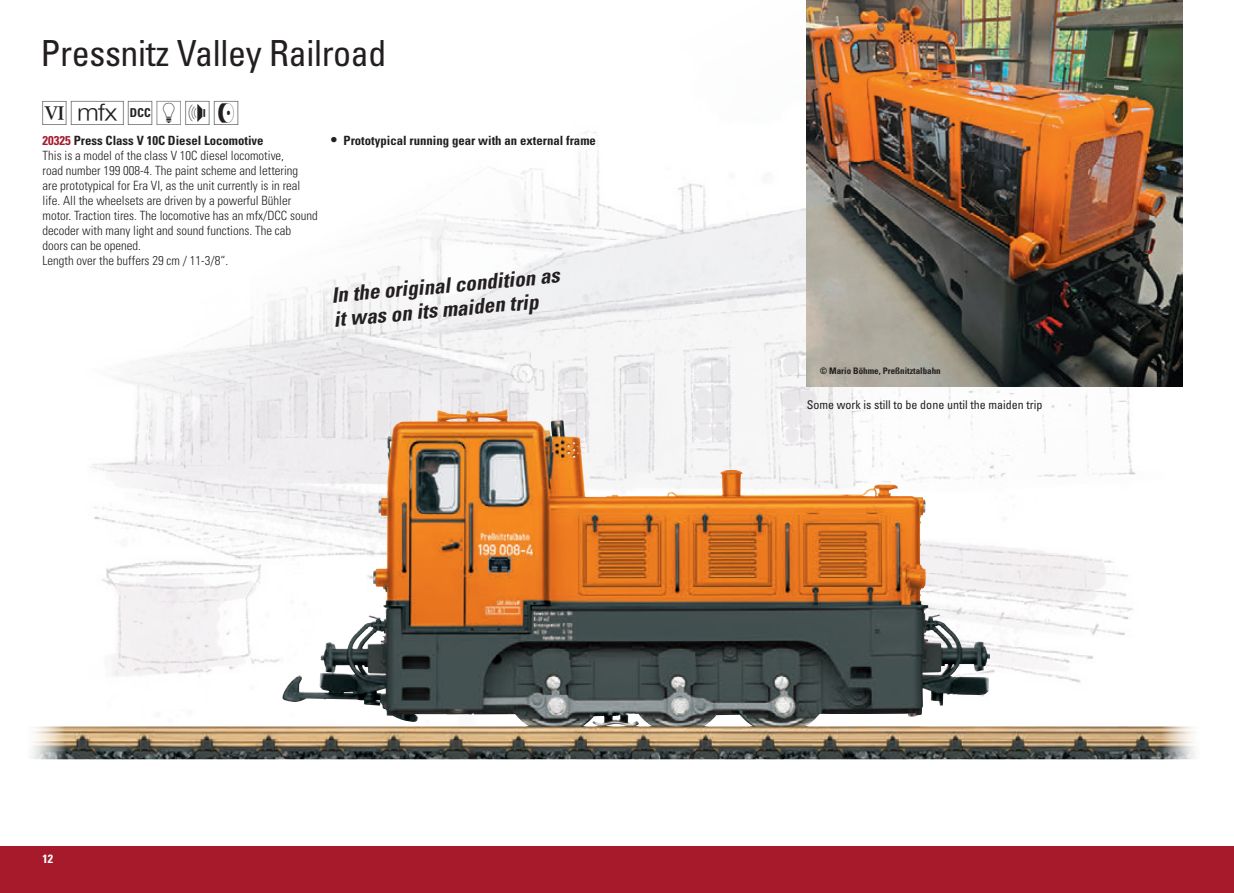
<style>
.page{position:relative;width:1234px;height:893px;background:#fff}
.page>*{position:absolute;margin:0;border:0;box-sizing:border-box;transform-origin:0 0}
.t1{font:condensed 36px "Univers LT Std";letter-spacing:-.01em;color:#231f20}
.t2{font:30px "LGB Piktos";color:#231f20}
.t3{font:italic 700 condensed 21px/24px "Univers LT Std";color:#231f20}
.t4{font:300 condensed 12.75px/15px "Univers LT Std";color:#231f20}
.t5{font:700 condensed 12.75px "Univers LT Std";color:#231f20}
.t6{font:condensed 12px "Univers LT Std";color:#231f20}
.t7{font:700 condensed 12px "Univers LT Std";color:#fff}
.t8{font:700 condensed 9px "Univers LT Std";color:#231f20}
.s1{color:#a61a2c}
.s2{font-size:15px}
</style>
<div class="page">
<div style="left:0;top:846px;width:1233px;height:47px;background:#a61a2c"></div>
<img style="left:43px;top:131px;width:1137px;height:629px">
<img style="left:806px;top:0;width:376px;height:387px">
<img style="left:282px;top:409px;width:224px;height:307px">
<h1 class="t1" style="left:40px;top:31px;width:347px">Pressnitz Valley Railroad</h1>
<h2 class="t2" style="left:43px;top:97px;width:201px">6HKEFJ</h2>
<p class="t5" style="left:43px;top:133px;width:222px"><span class="s1">20325</span> Press Class V 10C Diesel Locomotive</p>
<p class="t4" style="left:43px;top:148px;width:277px">This is a model of the class V 10C diesel locomotive,<br>road number 199 008-4. The paint scheme and lettering<br>are prototypical for Era VI, as the unit currently is in real life. All the wheelsets are driven by a powerful Bühler motor. Traction tires. The locomotive has an mfx/DCC sound decoder with many light and sound functions. The cab doors can be opened.<br>Length over the buffers 29 cm / 11-3/8“.</p>
<p class="t5" style="left:331px;top:133px;width:266px"><span class="s2">•</span> Prototypical running gear with an external frame</p>
<h3 class="t3" style="left:330px;top:283px;width:230px;rotate:-5deg">In the original condition as it was on its maiden trip</h3>
<p class="t7" style="left:43px;top:852px;width:12px">12</p>
<p class="t8" style="left:819px;top:365px;width:122px">© Mario Böhme, Preßnitztalbahn</p>
<p class="t6" style="left:806px;top:397px;width:237px">Some work is still to be done until the maiden trip</p>
</div>
